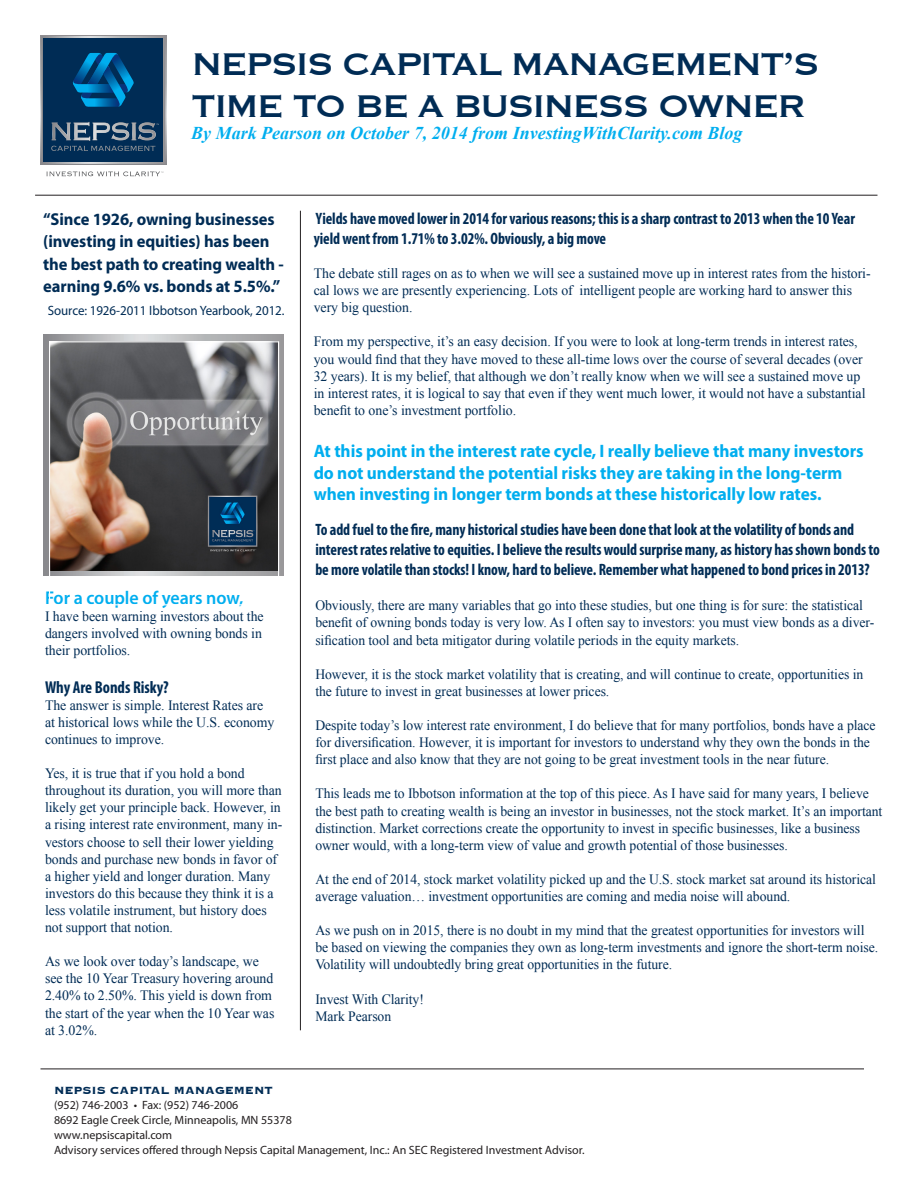
<style>
.page{position:relative;width:918px;height:1188px;background:#fff}
.page>*{position:absolute;margin:0;border:0;box-sizing:border-box;transform-origin:0 0}
.t1{font:40.8px "Copperplate";letter-spacing:-.055em;color:#002c55}
.t2{font:600 18.6px "Myriad Pro";letter-spacing:-.005em;color:#00aeef}
.t3{font:700 18px/21.6px "Myriad Pro";letter-spacing:-.005em;color:#00aeef;scale:.96 1}
.t4{font:italic 700 18px "Times New Roman";color:#00aeef}
.t5{font:700 17.25px/22.5px "Myriad Pro";letter-spacing:-.005em;color:#002c55;scale:.96 1}
.t6{font:700 condensed 17.25px "Myriad Pro";letter-spacing:-.005em;color:#002c55}
.t7{font:700 condensed 16.5px/19.8px "Myriad Pro";letter-spacing:-.005em;color:#002c55;scale:.95 1}
.t8{font:14.25px/17.1px "Times New Roman";letter-spacing:-.005em;color:#002c55;scale:.96 1}
.t9{font:14.25px/17.1px "Times New Roman";letter-spacing:-.005em;color:#002c55}
.t10{font:13.5px "Myriad Pro";letter-spacing:-.005em;color:#002c55;scale:.96 1}
.t11{font:700 13.5px "Copperplate";color:#002c55}
.t12{font:12px "Myriad Pro";color:#231f20}
</style>
<div class="page">
<hr style="left:40px;top:1069px;width:824px;height:1px;background:#231f20">
<hr style="left:35px;top:195px;width:842px;height:1px;background:#231f20">
<hr style="left:300px;top:211px;width:1px;height:819px;background:#231f20">
<svg style="left:40px;top:35px;width:126px;height:130px"></svg>
<svg style="left:41px;top:36px;width:124px;height:128px;background:#15466d"></svg>
<svg style="left:46px;top:171px;width:117px;height:5px"></svg>
<svg style="left:44px;top:335px;width:240px;height:241px;background:#a0a0a3"></svg>
<img style="left:51px;top:343px;width:226px;height:227px">
<div style="left:49px;top:341px;width:230px;height:264px;border:1px solid #fff"></div>
<p class="t1" style="left:191px;top:38px;width:630px">NEPSIS CAPITAL MANAGEMENT’S</p>
<p class="t1" style="left:191px;top:80px;width:617px">TIME TO BE A BUSINESS OWNER</p>
<p class="t4" style="left:191px;top:120px;width:553px">By Mark Pearson on October 7, 2014 from InvestingWithClarity.com Blog</p>
<p class="t5" style="left:43px;top:208px;width:252px">“Since 1926, owning businesses (investing in equities) has been the best path to creating wealth - earning 9.6% vs. bonds at 5.5%.”</p>
<p class="t10" style="left:48px;top:303px;width:248px">Source: 1926-2011 Ibbotson Yearbook, 2012.</p>
<p class="t2" style="left:45px;top:587px;width:200px">For a couple of years now,</p>
<p class="t9" style="left:45px;top:607px;width:220px">I have been warning investors about the dangers involved with owning bonds in their portfolios.</p>
<p class="t6" style="left:45px;top:676px;width:125px">Why Are Bonds Risky?</p>
<p class="t9" style="left:45px;top:696px;width:231px">The answer is simple. Interest Rates are at historical lows while the U.S. economy continues to improve.</p>
<p class="t9" style="left:45px;top:765px;width:239px">Yes, it is true that if you hold a bond throughout its duration, you will more than likely get your principle back. However, in a rising interest rate environment, many in&shy;vestors choose to sell their lower yielding bonds and purchase new bonds in favor of a higher yield and longer duration. Many investors do this because they think it is a less volatile instrument, but history does not support that notion.</p>
<p class="t9" style="left:45px;top:953px;width:231px">As we look over today’s landscape, we see the 10 Year Treasury hovering around<br>2.40% to 2.50%. This yield is down from the start of the year when the 10 Year was at 3.02%.</p>
<p class="t7" style="left:314px;top:208px;width:571px">Yields have moved lower in 2014 for various reasons; this is a sharp contrast to 2013 when the 10 Year yield went from 1.71% to 3.02%. Obviously, a big move</p>
<p class="t9" style="left:314px;top:265px;width:558px">The debate still rages on as to when we will see a sustained move up in interest rates from the histori&shy;cal lows we are presently experiencing. Lots of intelligent people are working hard to answer this very big question.</p>
<p class="t9" style="left:314px;top:333px;width:553px">From my perspective, it’s an easy decision. If you were to look at long-term trends in interest rates, you would find that they have moved to these all-time lows over the course of several decades (over 32 years). It is my belief, that although we don’t really know when we will see a sustained move up in interest rates, it is logical to say that even if they went much lower, it would not have a substantial benefit to one’s investment portfolio.</p>
<p class="t3" style="left:314px;top:441px;width:574px">At this point in the interest rate cycle, I really believe that many investors do not understand the potential risks they are taking in the long-term when investing in longer term bonds at these historically low rates.</p>
<p class="t7" style="left:315px;top:519px;width:596px">To add fuel to the fire, many historical studies have been done that look at the volatility of bonds and interest rates relative to equities. I believe the results would surprise many, as history has shown bonds to be more volatile than stocks! I know, hard to believe. Remember what happened to bond prices in 2013?</p>
<p class="t8" style="left:315px;top:597px;width:584px">Obviously, there are many variables that go into these studies, but one thing is for sure: the statistical benefit of owning bonds today is very low. As I often say to investors: you must view bonds as a diver&shy;sification tool and beta mitigator during volatile periods in the equity markets.</p>
<p class="t8" style="left:315px;top:665px;width:572px">However, it is the stock market volatility that is creating, and will continue to create, opportunities in the future to invest in great businesses at lower prices.</p>
<p class="t8" style="left:315px;top:717px;width:585px">Despite today’s low interest rate environment, I do believe that for many portfolios, bonds have a place for diversification. However, it is important for investors to understand why they own the bonds in the first place and also know that they are not going to be great investment tools in the near future.</p>
<p class="t8" style="left:315px;top:785px;width:592px">This leads me to Ibbotson information at the top of this piece. As I have said for many years, I believe the best path to creating wealth is being an investor in businesses, not the stock market. It’s an important distinction. Market corrections create the opportunity to invest in specific businesses, like a business owner would, with a long-term view of value and growth potential of those businesses.</p>
<p class="t8" style="left:315px;top:870px;width:586px">At the end of 2014, stock market volatility picked up and the U.S. stock market sat around its historical average valuation… investment opportunities are coming and media noise will abound.</p>
<p class="t8" style="left:315px;top:922px;width:588px">As we push on in 2015, there is no doubt in my mind that the greatest opportunities for investors will be based on viewing the companies they own as long-term investments and ignore the short-term noise.<br>Volatility will undoubtedly bring great opportunities in the future.</p>
<p class="t8" style="left:315px;top:990px;width:115px">Invest With Clarity!</p>
<p class="t8" style="left:315px;top:1007px;width:81px">Mark Pearson</p>
<p class="t11" style="left:54px;top:1082px;width:220px">NEPSIS CAPITAL MANAGEMENT</p>
<p class="t12" style="left:54px;top:1098px;width:186px">(952) 746-2003 • Fax: (952) 746-2006</p>
<p class="t12" style="left:54px;top:1113px;width:239px">8692 Eagle Creek Circle, Minneapolis, MN 55378</p>
<p class="t12" style="left:54px;top:1128px;width:120px">www.nepsiscapital.com</p>
<p class="t12" style="left:54px;top:1143px;width:532px">Advisory services offered through Nepsis Capital Management, Inc.: An SEC Registered Investment Advisor.</p>
</div>
